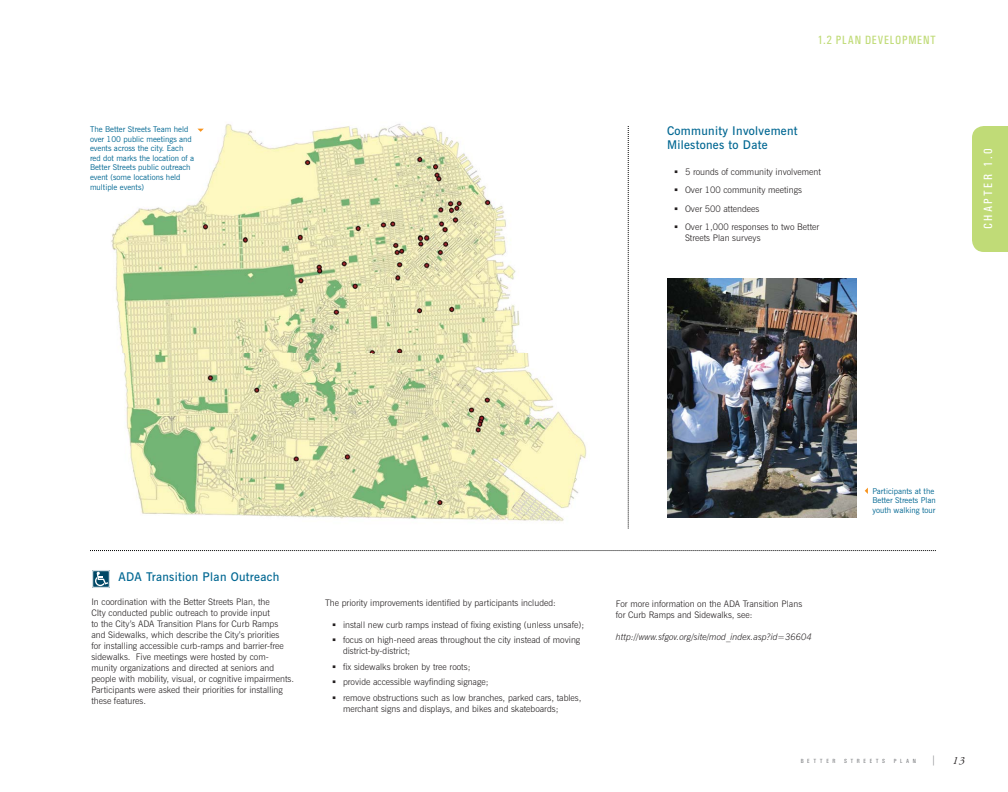
<style>
.page{position:relative;width:1008px;height:792px;background:#fff}
.page>*{position:absolute;margin:0;border:0;box-sizing:border-box;transform-origin:0 0}
.t1{font:600 12px/14px "News Gothic BT";letter-spacing:.025em;color:#006792}
.t2{font:500 12px "Univers Condensed";letter-spacing:.065em;color:#c0db77}
.t3{font:500 12px "Univers Condensed";letter-spacing:.2em;color:#fff}
.t4{font:italic 11px "Adobe Garamond Pro";color:#231f20}
.t5{font:500 10px "Univers Condensed";color:#808285}
.t6{font:300 9px/11px "News Gothic BT";color:#231f20}
.t7{font:italic 300 9px "News Gothic BT";color:#231f20}
.t8{font:8px/9.6px "News Gothic BT";color:#006792}
.t9{font:500 6px "Univers Condensed";letter-spacing:.6em;color:#808285}
</style>
<div class="page">
<div style="left:972px;top:126px;width:36px;height:126px;background:#c0db77"></div>
<div style="left:92px;top:570px;width:18px;height:18px;background:#cedbe1;border-radius:2px"></div>
<div style="left:93px;top:571px;width:16px;height:16px;border:1px solid #fff"></div>
<svg style="left:95px;top:572px;width:13px;height:14px"></svg>
<img style="left:667px;top:278px;width:189px;height:239px">
<svg style="left:865px;top:488px;width:3px;height:6px"></svg>
<svg style="left:628px;top:126px;width:1px;height:403px"></svg>
<svg style="left:90px;top:550px;width:846px;height:1px"></svg>
<img style="left:111px;top:124px;width:476px;height:398px">
<svg style="left:197px;top:129px;width:7px;height:3px"></svg>
<p class="t8" style="left:90px;top:125px;width:106px">The Better Streets Team held over 100 public meetings and events across the city. Each red dot marks the location of a<br>Better Streets public outreach event (some locations held multiple events)</p>
<h1 class="t2" style="left:818px;top:33px;width:120px">1.2 PLAN DEVELOPMENT</h1>
<h1 class="t1" style="left:667px;top:125px;width:132px">Community Involvement<br>Milestones to Date</h1>
<p class="t6" style="left:685px;top:164px;width:137px;line-height:18.2px">5 rounds of community involvement<br>Over 100 community meetings<br>Over 500 attendees<br>Over 1,000 responses to two Better</p>
<p class="t6" style="left:685px;top:233px;width:77px">Streets Plan surveys</p>
<h1 class="t3" style="left:981px;top:229px;width:83px;rotate:-90deg">CHAPTER 1.0</h1>
<h1 class="t1" style="left:118px;top:571px;width:163px">ADA Transition Plan Outreach</h1>
<p class="t6" style="left:91px;top:597px;width:204px">In coordination with the Better Streets Plan, the<br>CIty conducted public outreach to provide input<br>to the City’s ADA Transition Plans for Curb Ramps and Sidewalks, which describe the City’s priorities<br>for installing accessible curb-ramps and barrier-free sidewalks. Five meetings were hosted by com&shy;munity organizations and directed at seniors and people with mobility, visual, or cognitive impairments.<br>Participants were asked their priorities for installing these features.</p>
<p class="t6" style="left:325px;top:598px;width:232px">The priority improvements identified by participants included:</p>
<p class="t6" style="left:343px;top:618px;width:243px;line-height:15.5px">install new curb ramps instead of fixing existing (unless unsafe); focus on high-need areas throughout the city instead of moving</p>
<p class="t6" style="left:343px;top:644px;width:240px;line-height:15.5px">district-by-district;<br>fix sidewalks broken by tree roots;<br>provide accessible wayfinding signage;<br>remove obstructions such as low branches, parked cars, tables,</p>
<p class="t6" style="left:343px;top:704px;width:217px">merchant signs and displays, and bikes and skateboards;</p>
<p class="t6" style="left:616px;top:599px;width:188px">For more information on the ADA Transition Plans for Curb Ramps and Sidewalks, see:</p>
<p class="t7" style="left:616px;top:633px;width:197px">http://www.sfgov.org/site/mod_index.asp?id=36604</p>
<p class="t8" style="left:872px;top:487px;width:65px">Participants at the<br>Better Streets Plan youth walking tour</p>
<p class="t9" style="left:801px;top:757px;width:36px">BETTER</p>
<p class="t9" style="left:844px;top:757px;width:43px">STREETS</p>
<p class="t9" style="left:894px;top:757px;width:24px">PLAN</p>
<p class="t5" style="left:931px;top:754px;width:6px">|</p>
<p class="t4" style="left:952px;top:754px;width:14px">13</p>
</div>
